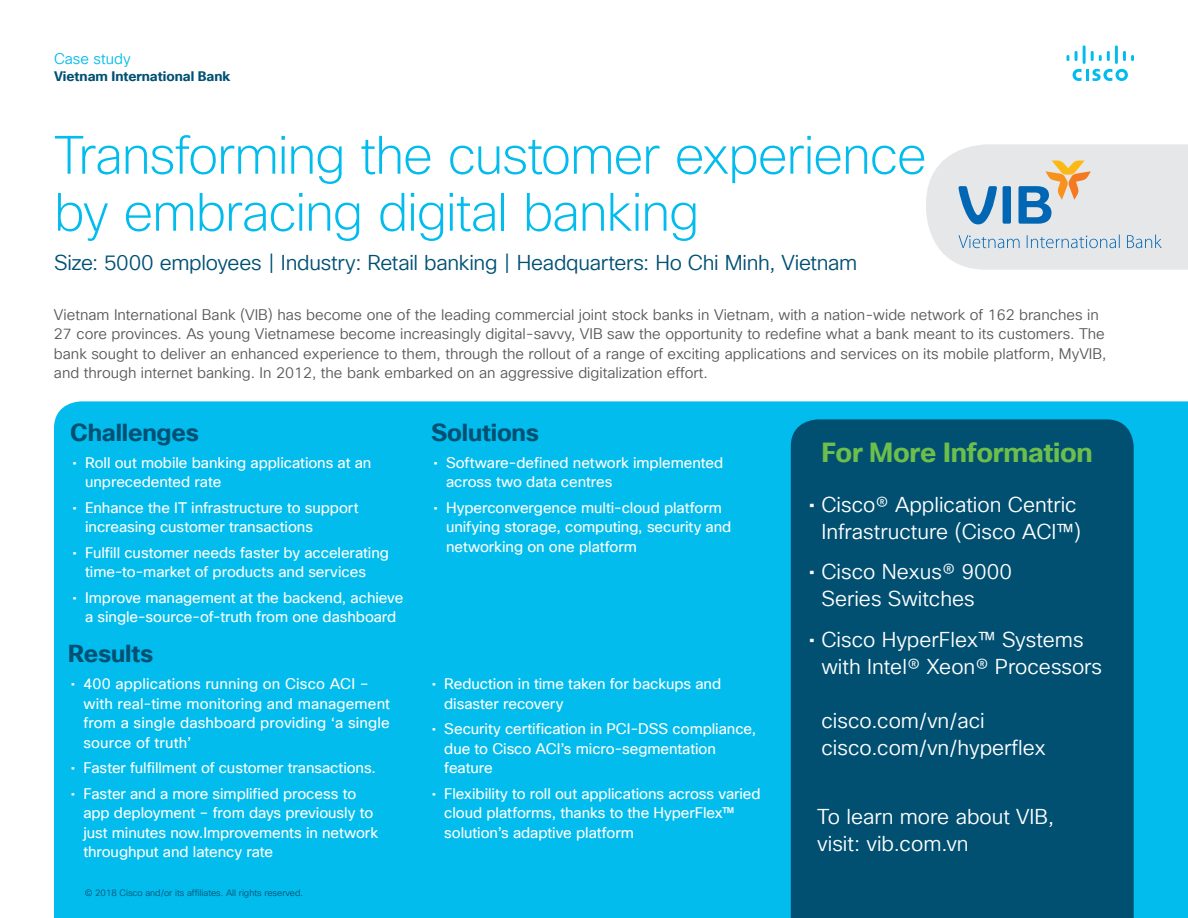
<style>
.page{position:relative;width:1188px;height:918px;background:#fff}
.page>*{position:absolute;margin:0;border:0;box-sizing:border-box;transform-origin:0 0}
.t1{font:200 52.5px/57px "Cisco Sans TT";letter-spacing:-.025em;color:#01bcec}
.t2{font:700 27px "Cisco Sans TT";letter-spacing:-.01em;color:#6dbe4b}
.t3{font:700 24px "Cisco Sans TT";letter-spacing:-.01em;color:#005073}
.t4{font:21px/27px "Cisco Sans TT Light";color:#fff}
.t5{font:21px "Cisco Sans TT Light";letter-spacing:-.015em;color:#005073}
.t6{font:15px/19.5px "Cisco Sans TT";letter-spacing:-.005em;color:#fff}
.t7{font:15px/19.5px "Cisco Sans TT Light";color:#57585a}
.t8{font:15px "Cisco Sans TT Light";color:#01bcec}
.t9{font:700 13.5px "Cisco Sans TT";color:#005073}
.t10{font:9px "Cisco Sans TT Light";color:#015072}
.s1{font-family:"Cisco Sans TT"}
</style>
<div class="page">
<svg style="left:1073px;top:69px;width:55px;height:12px"></svg>
<svg style="left:1067px;top:55px;width:2px;height:6px"></svg>
<svg style="left:1075px;top:51px;width:3px;height:10px"></svg>
<hr style="left:1083px;top:45px;width:3px;height:19px;background:#01bcec">
<svg style="left:1091px;top:51px;width:19px;height:10px"></svg>
<hr style="left:1115px;top:45px;width:3px;height:19px;background:#01bcec">
<svg style="left:1123px;top:51px;width:11px;height:10px"></svg>
<div style="left:54px;top:401px;width:1134px;height:517px;background:#01bcec"></div>
<div style="left:791px;top:419px;width:343px;height:499px;background:#015072"></div>
<svg style="left:926px;top:144px;width:262px;height:126px;background:#d8dde1"></svg>
<p class="t8" style="left:54px;top:49px;width:78px">Case study</p>
<p class="t9" style="left:54px;top:67px;width:178px">Vietnam International Bank</p>
<h1 class="t1" style="left:54px;top:128px;width:874px">Transforming the customer experience by embracing digital banking</h1>
<h3 class="t5" style="left:54px;top:249px;width:805px">Size: 5000 employees | Industry: Retail banking | Headquarters: Ho Chi Minh, Vietnam</h3>
<p class="t7" style="left:54px;top:305px;width:1054px">Vietnam International Bank (VIB) has become one of the leading commercial joint stock banks in Vietnam, with a nation-wide network of 162 branches in 27 core provinces. As young Vietnamese become increasingly digital-savvy, VIB saw the opportunity to redefine what a bank meant to its customers. The bank sought to deliver an enhanced experience to them, through the rollout of a range of exciting applications and services on its mobile platform, MyVIB, and through internet banking. In 2012, the bank embarked on an aggressive digitalization effort.</p>
<h3 class="t3" style="left:70px;top:416px;width:130px">Challenges</h3>
<p class="t6" style="left:85px;top:453px;width:288px;text-indent:-13px">• Roll out mobile banking applications at an unprecedented rate</p>
<p class="t6" style="left:85px;top:498px;width:275px;text-indent:-13px">• Enhance the IT infrastructure to support increasing customer transactions</p>
<p class="t6" style="left:85px;top:543px;width:305px;text-indent:-13px">• Fulfill customer needs faster by accelerating time-to-market of products and services</p>
<p class="t6" style="left:73px;top:588px;width:332px;text-align:center">• Improve management at the backend, achieve a single-source-of-truth from one dashboard</p>
<h3 class="t3" style="left:68px;top:638px;width:87px">Results</h3>
<p class="t6" style="left:83px;top:675px;width:308px;text-indent:-13px">• 400 applications running on Cisco ACI – with real-time monitoring and management from a single dashboard providing ‘a single source of truth’</p>
<p class="t6" style="left:71px;top:759px;width:307px">• Faster fulfillment of customer transactions.</p>
<p class="t6" style="left:83px;top:784px;width:296px;text-indent:-13px">• Faster and a more simplified process to app deployment – from days previously to just minutes now.Improvements in network throughput and latency rate</p>
<p class="t10" style="left:85px;top:887px;width:220px">© 2018 Cisco and/or its affiliates. All rights reserved.</p>
<h3 class="t3" style="left:431px;top:416px;width:109px">Solutions</h3>
<p class="t6" style="left:446px;top:453px;width:279px;text-indent:-13px">• Software-defined network implemented across two data centres</p>
<p class="t6" style="left:446px;top:498px;width:287px;text-indent:-13px">• Hyperconvergence multi-cloud platform unifying storage, computing, security and networking on one platform</p>
<p class="t6" style="left:444px;top:675px;width:278px;text-indent:-13px">• Reduction in time taken for backups and disaster recovery</p>
<p class="t6" style="left:444px;top:720px;width:314px;text-indent:-13px">• Security certification in PCI-DSS compliance, due to Cisco ACI’s micro-segmentation feature</p>
<p class="t6" style="left:444px;top:784px;width:318px;text-indent:-13px">• Flexibility to roll out applications across varied cloud platforms, thanks to the HyperFlex™ solution’s adaptive platform</p>
<h2 class="t2" style="left:821px;top:435px;width:273px">For More Information</h2>
<h3 class="t4" style="left:809px;top:492px;width:274px;text-align:right"><span class="s1">•</span> Cisco® Application Centric<br>Infrastructure (Cisco ACI™)</h3>
<h3 class="t4" style="left:821px;top:559px;width:192px;text-indent:-13px"><span class="s1">•</span> Cisco Nexus® 9000<br>Series Switches</h3>
<h3 class="t4" style="left:821px;top:627px;width:282px;text-indent:-13px"><span class="s1">•</span> Cisco HyperFlex™ Systems with Intel® Xeon® Processors</h3>
<h3 class="t4" style="left:821px;top:708px;width:226px">cisco.com/vn/aci cisco.com/vn/hyperflex</h3>
<h3 class="t4" style="left:817px;top:804px;width:238px">To learn more about VIB, visit: vib.com.vn</h3>
</div>
